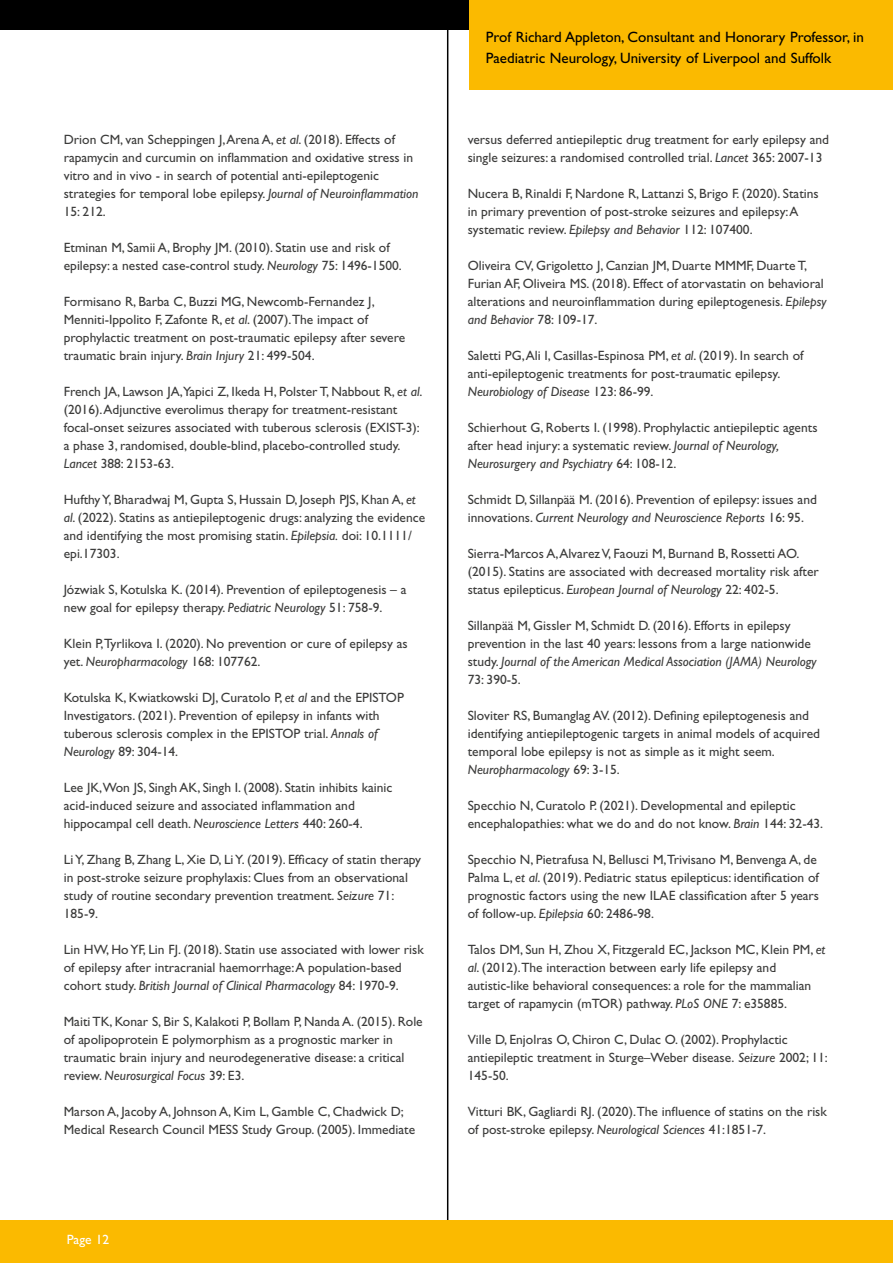
<style>
.page{position:relative;width:893px;height:1263px;background:#fff}
.page>*{position:absolute;margin:0;border:0;box-sizing:border-box;transform-origin:0 0}
.t1{font:15px/21px "Gill Sans Std";color:#000}
.t2{font:13.5px/18px "Gill Sans Std";color:#3c3c3b}
.t3{font:13.5px "Gill Sans Std";color:#fff}
.s1{font-style:italic}
</style>
<div class="page">
<hr style="left:447px;top:0;width:1px;height:1220px;background:#000">
<div style="left:0;top:1220px;width:893px;height:43px;background:#fbba00"></div>
<div style="left:0;top:0;width:893px;height:30px;background:#000"></div>
<div style="left:469px;top:0;width:424px;height:89px;background:#fbba00"></div>
<p class="t2" style="left:64px;top:131px;width:356px">Drion CM, van Scheppingen J, Arena A, <span class="s1">et al</span>. (2018). Effects of rapamycin and curcumin on inflammation and oxidative stress in vitro and in vivo - in search of potential anti-epileptogenic strategies for temporal lobe epilepsy. <span class="s1">Journal of Neuroinflammation </span>15: 212.</p>
<p class="t2" style="left:64px;top:239px;width:340px">Etminan M, Samii A, Brophy JM. (2010). Statin use and risk of epilepsy: a nested case-control study. <span class="s1">Neurology</span> 75: 1496-1500.</p>
<p class="t2" style="left:64px;top:293px;width:343px">Formisano R, Barba C, Buzzi MG, Newcomb-Fernandez J, Menniti-Ippolito F, Zafonte R, <span class="s1">et al</span>. (2007).The impact of prophylactic treatment on post-traumatic epilepsy after severe traumatic brain injury. <span class="s1">Brain Injury</span> 21: 499-504.</p>
<p class="t2" style="left:64px;top:383px;width:360px">French JA, Lawson JA,Yapici Z, Ikeda H, Polster T, Nabbout R, <span class="s1">et al</span>. (2016). Adjunctive everolimus therapy for treatment-resistant focal-onset seizures associated with tuberous sclerosis (EXIST-3): a phase 3, randomised, double-blind, placebo-controlled study.<br><span class="s1">Lancet</span> 388: 2153-63.</p>
<p class="t2" style="left:64px;top:491px;width:363px">Hufthy Y, Bharadwaj M, Gupta S, Hussain D, Joseph PJS, Khan A, <span class="s1">et al</span>. (2022). Statins as antiepileptogenic drugs: analyzing the evidence and identifying the most promising statin. <span class="s1">Epilepsia.</span> doi: 10.1111/ epi.17303.</p>
<p class="t2" style="left:64px;top:580px;width:344px">Józwiak S, Kotulska K. (2014). Prevention of epileptogenesis – a new goal for epilepsy therapy. <span class="s1">Pediatric Neurology</span> 51: 758-9.</p>
<p class="t2" style="left:64px;top:634px;width:345px">Klein P,Tyrlikova I. (2020). No prevention or cure of epilepsy as yet. <span class="s1">Neuropharmacology</span> 168: 107762.</p>
<p class="t2" style="left:64px;top:688px;width:342px">Kotulska K, Kwiatkowski DJ, Curatolo P, <span class="s1">et al</span> and the EPISTOP Investigators. (2021). Prevention of epilepsy in infants with tuberous sclerosis complex in the EPISTOP trial. <span class="s1">Annals of Neurology</span> 89: 304-14.</p>
<p class="t2" style="left:64px;top:778px;width:330px">Lee JK,Won JS, Singh AK, Singh I. (2008). Statin inhibits kainic acid-induced seizure and associated inflammation and hippocampal cell death. <span class="s1">Neuroscience Letters</span> 440: 260-4.</p>
<p class="t2" style="left:64px;top:850px;width:359px">Li Y, Zhang B, Zhang L, Xie D, Li Y. (2019). Efficacy of statin therapy in post-stroke seizure prophylaxis: Clues from an observational study of routine secondary prevention treatment. <span class="s1">Seizure</span> 71:<br>185-9.</p>
<p class="t2" style="left:64px;top:940px;width:362px">Lin HW, Ho YF, Lin FJ. (2018). Statin use associated with lower risk of epilepsy after intracranial haemorrhage: A population-based cohort study. <span class="s1">British Journal of Clinical Pharmacology</span> 84: 1970-9.</p>
<p class="t2" style="left:64px;top:1012px;width:360px">Maiti TK, Konar S, Bir S, Kalakoti P, Bollam P, Nanda A. (2015). Role of apolipoprotein E polymorphism as a prognostic marker in traumatic brain injury and neurodegenerative disease: a critical review. <span class="s1">Neurosurgical Focus</span> 39: E3.</p>
<p class="t2" style="left:64px;top:1102px;width:353px">Marson A, Jacoby A, Johnson A, Kim L, Gamble C, Chadwick D;<br>Medical Research Council MESS Study Group. (2005). Immediate</p>
<p class="t3" style="left:67px;top:1231px;width:44px">Page 12</p>
<p class="t1" style="left:486px;top:26px;width:379px">Prof Richard Appleton, Consultant and Honorary Professor, in<br>Paediatric Neurology, University of Liverpool and Suffolk</p>
<p class="t2" style="left:468px;top:130px;width:363px">versus deferred antiepileptic drug treatment for early epilepsy and single seizures: a randomised controlled trial. <span class="s1">Lancet</span> 365: 2007-13</p>
<p class="t2" style="left:468px;top:184px;width:352px">Nucera B, Rinaldi F, Nardone R, Lattanzi S, Brigo F. (2020). Statins in primary prevention of post-stroke seizures and epilepsy: A systematic review. <span class="s1">Epilepsy and Behavior</span> 112: 107400.</p>
<p class="t2" style="left:468px;top:256px;width:360px">Oliveira CV, Grigoletto J, Canzian JM, Duarte MMMF, Duarte T, Furian AF, Oliveira MS. (2018). Effect of atorvastatin on behavioral alterations and neuroinflammation during epileptogenesis. <span class="s1">Epilepsy and Behavior</span> 78: 109-17.</p>
<p class="t2" style="left:468px;top:346px;width:337px">Saletti PG, Ali I, Casillas-Espinosa PM, <span class="s1">et al</span>. (2019). In search of anti-epileptogenic treatments for post-traumatic epilepsy.<br><span class="s1">Neurobiology of Disease</span> 123: 86-99.</p>
<p class="t2" style="left:468px;top:418px;width:351px">Schierhout G, Roberts I. (1998). Prophylactic antiepileptic agents after head injury: a systematic review. <span class="s1">Journal of Neurology,<br>Neurosurgery and Psychiatry</span> 64: 108-12.</p>
<p class="t2" style="left:468px;top:490px;width:351px">Schmidt D, Sillanpää M. (2016). Prevention of epilepsy: issues and innovations. <span class="s1">Current Neurology and Neuroscience Reports</span> 16: 95.</p>
<p class="t2" style="left:468px;top:544px;width:353px">Sierra-Marcos A, Alvarez V, Faouzi M, Burnand B, Rossetti AO. (2015). Statins are associated with decreased mortality risk after status epilepticus. <span class="s1">European Journal of Neurology</span> 22: 402-5.</p>
<p class="t2" style="left:468px;top:616px;width:350px">Sillanpää M, Gissler M, Schmidt D. (2016). Efforts in epilepsy prevention in the last 40 years: lessons from a large nationwide study. <span class="s1">Journal of the American Medical Association (JAMA) Neurology </span>73: 390-5.</p>
<p class="t2" style="left:468px;top:706px;width:354px">Sloviter RS, Bumanglag AV. (2012). Defining epileptogenesis and identifying antiepileptogenic targets in animal models of acquired temporal lobe epilepsy is not as simple as it might seem.<br><span class="s1">Neuropharmacology</span> 69: 3-15.</p>
<p class="t2" style="left:468px;top:796px;width:357px">Specchio N, Curatolo P. (2021). Developmental and epileptic encephalopathies: what we do and do not know. <span class="s1">Brain</span> 144: 32-43.</p>
<p class="t2" style="left:468px;top:850px;width:353px">Specchio N, Pietrafusa N, Bellusci M,Trivisano M, Benvenga A, de Palma L, <span class="s1">et al</span>. (2019). Pediatric status epilepticus: identification of prognostic factors using the new ILAE classification after 5 years of follow-up. <span class="s1">Epilepsia</span> 60: 2486-98.</p>
<p class="t2" style="left:468px;top:940px;width:359px">Talos DM, Sun H, Zhou X, Fitzgerald EC, Jackson MC, Klein PM, <span class="s1">et al</span>. (2012).The interaction between early life epilepsy and autistic-like behavioral consequences: a role for the mammalian target of rapamycin (mTOR) pathway. <span class="s1">PLoS ONE</span> 7: e35885.</p>
<p class="t2" style="left:468px;top:1030px;width:362px">Ville D, Enjolras O, Chiron C, Dulac O. (2002). Prophylactic antiepileptic treatment in Sturge–Weber disease. <span class="s1">Seizure</span> 2002; 11:<br>145-50.</p>
<p class="t2" style="left:468px;top:1102px;width:361px">Vitturi BK, Gagliardi RJ. (2020).The influence of statins on the risk of post-stroke epilepsy. <span class="s1">Neurological Sciences</span> 41:1851-7.</p>
</div>
